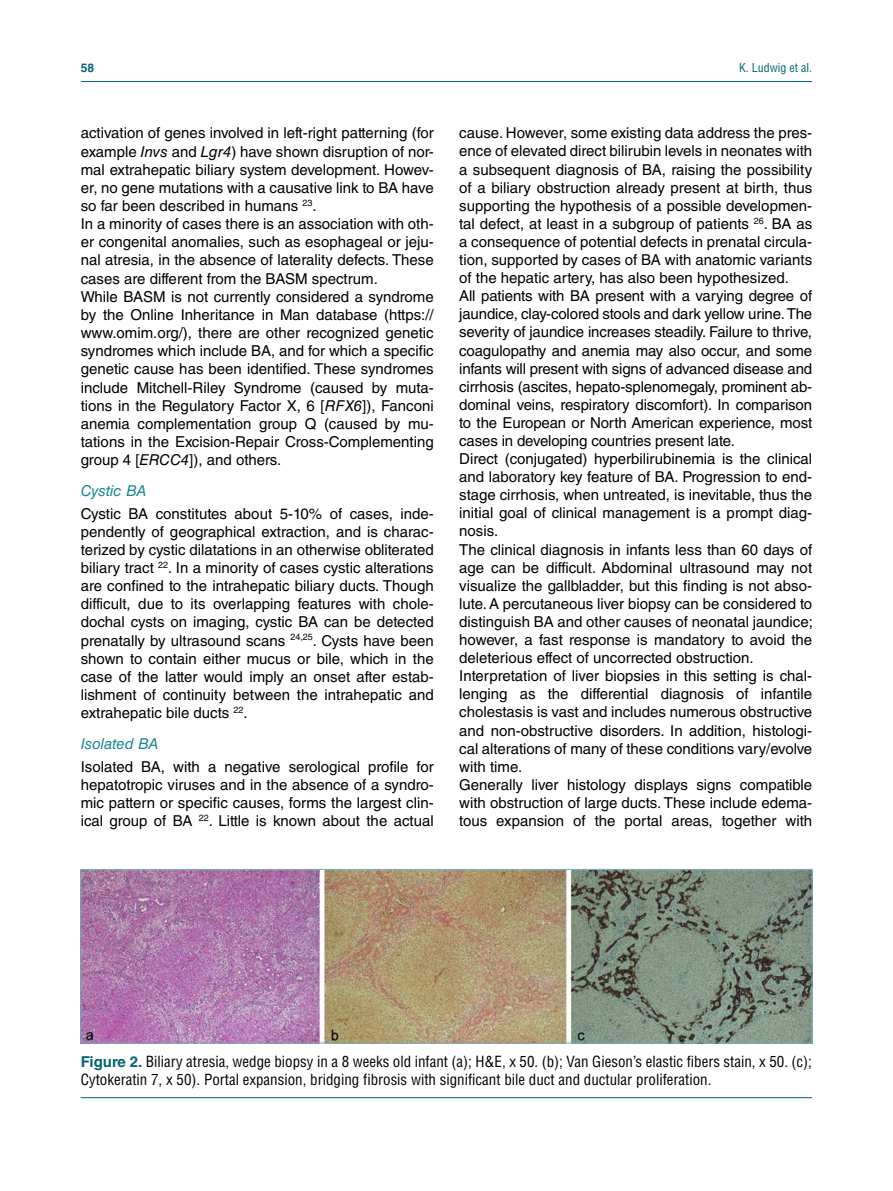
<style>
.page{position:relative;width:893px;height:1191px;background:#fff}
.page>*{position:absolute;margin:0;border:0;box-sizing:border-box;transform-origin:0 0}
.t1{font:15px/18.1px "Helvetica LT Std";color:#000}
.t2{font:condensed 15px/18px "Helvetica LT Std";color:#000}
.t3{font:italic 15px "Helvetica LT Std";color:#168595}
.t4{font:condensed 12px "Helvetica LT Std";color:#006475}
.t5{font:700 12px "Helvetica LT Std";color:#006475}
.s1{font-style:italic}
.s2{font-weight:700;font-stretch:normal;color:#006475}
</style>
<div class="page">
<hr style="left:81px;top:81px;width:731px;height:1px;background:#006475">
<img style="left:83px;top:871px;width:727px;height:170px">
<div style="left:81px;top:869px;width:731px;height:174px;border:1px solid #75abb7"></div>
<hr style="left:81px;top:1097px;width:731px;height:1px;background:#006475">
<p class="t5" style="left:81px;top:61px;width:15px">58</p>
<p class="t4" style="left:739px;top:61px;width:74px">K. Ludwig et al.</p>
<p class="t1" style="left:81px;top:124px;width:354px">activation of genes involved in left-right patterning (for example <span class="s1">Invs</span> and <span class="s1">Lgr4</span>) have shown disruption of nor&shy;mal extrahepatic biliary system development. Howev&shy;er, no gene mutations with a causative link to BA have so far been described in humans <sup>23</sup>.<br>In a minority of cases there is an association with oth&shy;er congenital anomalies, such as esophageal or jeju&shy;nal atresia, in the absence of laterality defects. These cases are different from the BASM spectrum.<br>While BASM is not currently considered a syndrome by the Online Inheritance in Man database (https:// www.omim.org/), there are other recognized genetic syndromes which include BA, and for which a specific genetic cause has been identified. These syndromes include Mitchell-Riley Syndrome (caused by muta&shy;tions in the Regulatory Factor X, 6 [<span class="s1">RFX6</span>]), Fanconi anemia complementation group Q (caused by mu&shy;tations in the Excision-Repair Cross-Complementing group 4 [<span class="s1">ERCC4</span>]), and others.</p>
<p class="t3" style="left:81px;top:482px;width:67px">Cystic BA</p>
<p class="t1" style="left:81px;top:504px;width:354px;text-align:justify">Cystic BA constitutes about 5-10% of cases, inde&shy;pendently of geographical extraction, and is charac&shy;terized by cystic dilatations in an otherwise obliterated biliary tract <sup>22</sup>. In a minority of cases cystic alterations are confined to the intrahepatic biliary ducts. Though difficult, due to its overlapping features with chole&shy;dochal cysts on imaging, cystic BA can be detected prenatally by ultrasound scans <sup>24,25</sup>. Cysts have been shown to contain either mucus or bile, which in the case of the latter would imply an onset after estab&shy;lishment of continuity between the intrahepatic and extrahepatic bile ducts <sup>22</sup>.</p>
<p class="t3" style="left:81px;top:735px;width:79px">Isolated BA</p>
<p class="t1" style="left:81px;top:757px;width:354px;text-align:justify">Isolated BA, with a negative serological profile for hepatotropic viruses and in the absence of a syndro&shy;mic pattern or specific causes, forms the largest clin&shy;ical group of BA <sup>22</sup>. Little is known about the actual</p>
<p class="t1" style="left:459px;top:124px;width:355px">cause. However, some existing data address the pres&shy;ence of elevated direct bilirubin levels in neonates with a subsequent diagnosis of BA, raising the possibility of a biliary obstruction already present at birth, thus supporting the hypothesis of a possible developmen&shy;tal defect, at least in a subgroup of patients <sup>26</sup>. BA as a consequence of potential defects in prenatal circula&shy;tion, supported by cases of BA with anatomic variants of the hepatic artery, has also been hypothesized.<br>All patients with BA present with a varying degree of jaundice, clay-colored stools and dark yellow urine. The severity of jaundice increases steadily. Failure to thrive, coagulopathy and anemia may also occur, and some infants will present with signs of advanced disease and cirrhosis (ascites, hepato-splenomegaly, prominent ab&shy;dominal veins, respiratory discomfort). In comparison to the European or North American experience, most cases in developing countries present late.<br>Direct (conjugated) hyperbilirubinemia is the clinical and laboratory key feature of BA. Progression to end&shy;stage cirrhosis, when untreated, is inevitable, thus the initial goal of clinical management is a prompt diag&shy;nosis.<br>The clinical diagnosis in infants less than 60 days of age can be difficult. Abdominal ultrasound may not visualize the gallbladder, but this finding is not abso&shy;lute. A percutaneous liver biopsy can be considered to distinguish BA and other causes of neonatal jaundice; however, a fast response is mandatory to avoid the deleterious effect of uncorrected obstruction.<br>Interpretation of liver biopsies in this setting is chal&shy;lenging as the differential diagnosis of infantile cholestasis is vast and includes numerous obstructive and non-obstructive disorders. In addition, histologi&shy;cal alterations of many of these conditions vary/evolve with time.<br>Generally liver histology displays signs compatible with obstruction of large ducts. These include edema&shy;tous expansion of the portal areas, together with</p>
<p class="t2" style="left:81px;top:1052px;width:733px"><span class="s2">Figure 2.</span> Biliary atresia, wedge biopsy in a 8 weeks old infant (a); H&amp;E, x 50. (b); Van Gieson’s elastic fibers stain, x 50. (c);<br>Cytokeratin 7, x 50). Portal expansion, bridging fibrosis with significant bile duct and ductular proliferation.</p>
</div>
